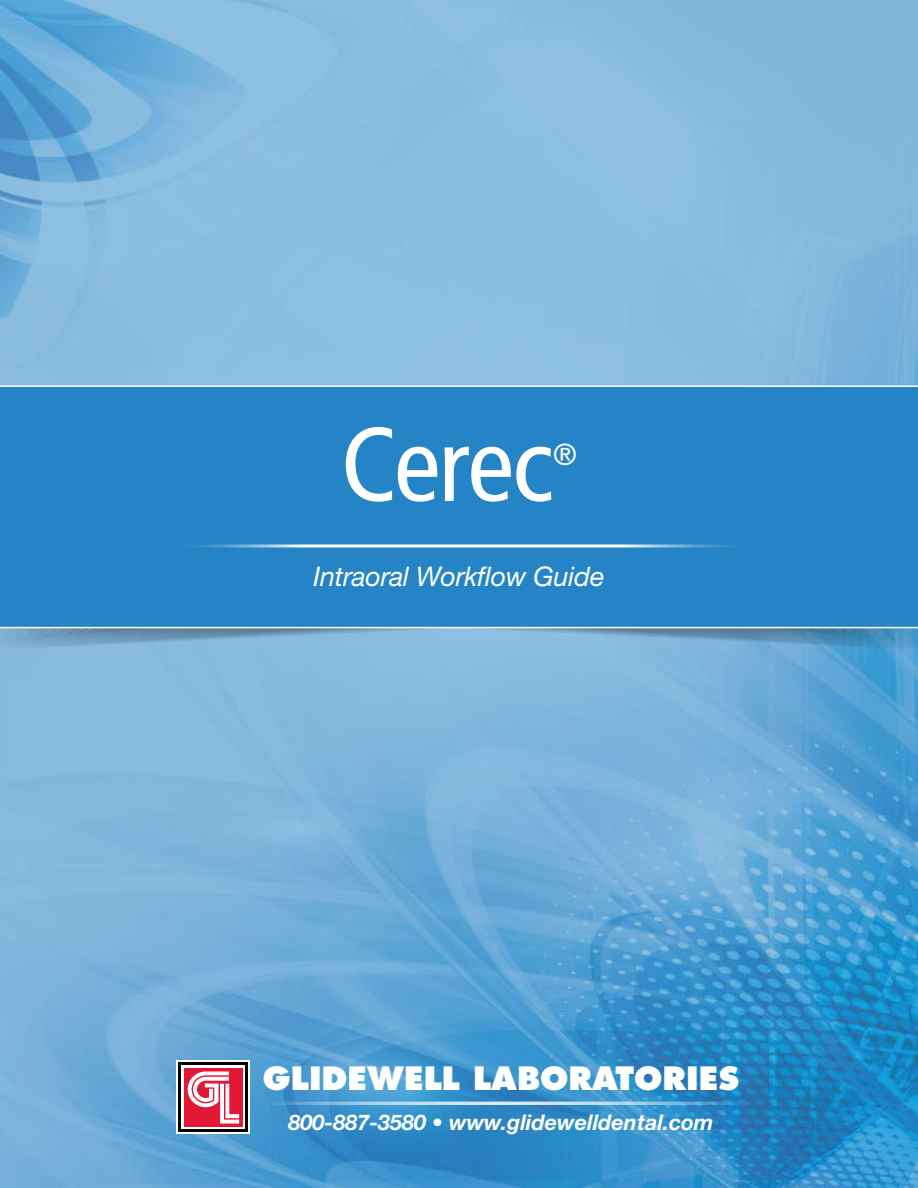
<style>
.page{position:relative;width:918px;height:1188px;background:#fff}
.page>*{position:absolute;margin:0;border:0;box-sizing:border-box;transform-origin:0 0}
.t1{font:condensed 105px "Frutiger LT Std";letter-spacing:-.02em;color:#fff}
.t2{font:800 31.35px "Futura Std";color:#fff}
.t3{font:condensed 30.6px "Frutiger LT Std";color:#fff}
.t4{font:italic 27px "Helvetica Neue LT Std";letter-spacing:-.01em;color:#fff}
.t5{font:italic 700 21.6px "Helvetica Neue LT Std";color:#fff}
</style>
<div class="page">
<img style="left:0;top:0;width:918px;height:1188px">
<hr style="left:259px;top:1102px;width:488px;height:3px;background:#fff">
<svg style="left:177px;top:1060px;width:73px;height:74px"></svg>
<div style="left:179px;top:1063px;width:69px;height:69px;background:#000"></div>
<div style="left:182px;top:1065px;width:63px;height:64px;background:linear-gradient(to right,#fff,#fff)"></div>
<div style="left:184px;top:1068px;width:59px;height:58px;background:#e31837"></div>
<svg style="left:187px;top:1071px;width:53px;height:53px"></svg>
<svg style="left:0;top:628px;width:918px;height:21px;background:#77a8cb"></svg>
<div style="left:0;top:386px;width:918px;height:242px;background:#2484c6"></div>
<svg style="left:140px;top:544px;width:638px;height:4px"></svg>
<h1 class="t1" style="left:341px;top:403px;width:214px">Cerec</h1>
<h3 class="t3" style="left:553px;top:437px;width:26px">®</h3>
<p class="t4" style="left:313px;top:561px;width:293px">Intraoral Workflow Guide</p>
<h2 class="t2" style="left:263px;top:1059px;width:478px">GLIDEWELL LABORATORIES</h2>
<p class="t5" style="left:289px;top:1109px;width:426px">800-887-3580 • www.glidewelldental.com</p>
</div>
